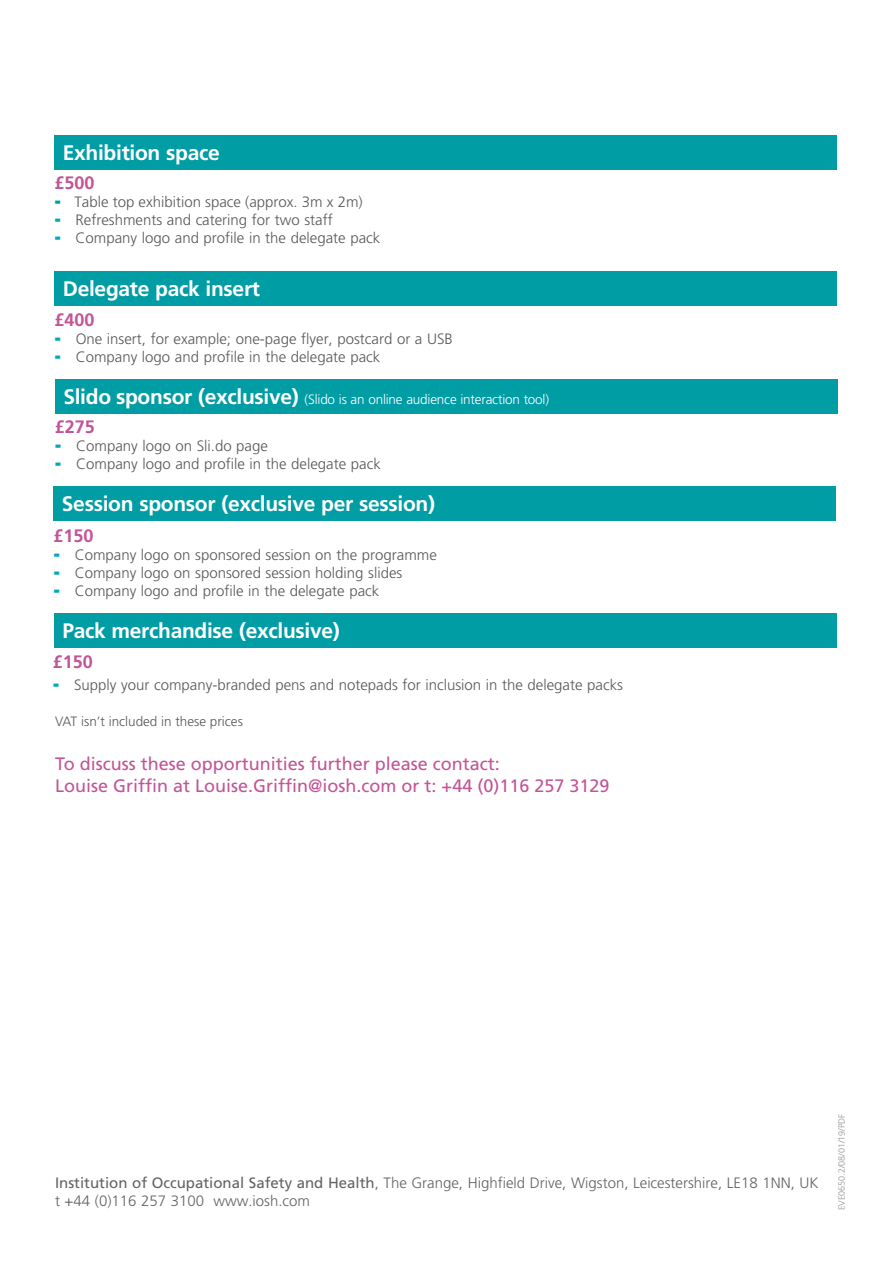
<style>
.page{position:relative;width:893px;height:1263px;background:#fff}
.page>*{position:absolute;margin:0;border:0;box-sizing:border-box;transform-origin:0 0}
._07_Body_copy_10_12{font:700 21px "Frutiger";letter-spacing:-.015em;color:#fff}
.t1{font:18px/22.5px "Frutiger";color:#c15598}
.t2{font:700 18px "Frutiger";color:#c15598}
.Bullet_body{font:300 15px "Frutiger";color:#57585a}
.t3{font:300 15px "Frutiger";color:#636366}
._07_Body_copy_10_12-2{font:300 13.5px "Frutiger";letter-spacing:-.015em;color:#fff}
.t4{font:300 13.5px "Frutiger";color:#57585a}
.t5{font:300 9px "Frutiger";color:#939598}
.s1{font-weight:900;font-size:18px;color:#009da5}
.s2{font-weight:900;font-size:18px;color:#00a8b9}
.s3{font-weight:700;font-size:21px}
.s4{font-weight:400}
</style>
<div class="page">
<div style="left:54px;top:135px;width:783px;height:34px;background:#009da5"></div>
<div style="left:54px;top:272px;width:783px;height:34px;background:#009da5"></div>
<div style="left:55px;top:379px;width:782px;height:34px;background:#009da5"></div>
<div style="left:53px;top:487px;width:783px;height:34px;background:#009da5"></div>
<div style="left:54px;top:613px;width:782px;height:34px;background:#009da5"></div>
<p class="_07_Body_copy_10_12" style="left:63px;top:140px;width:158px">Exhibition space</p>
<p class="t2" style="left:54px;top:172px;width:42px">£500</p>
<p class="Bullet_body" style="left:54px;top:193px;width:310px"><span class="s1">-</span> Table top exhibition space (approx. 3m x 2m)</p>
<p class="Bullet_body" style="left:54px;top:211px;width:280px"><span class="s2">-</span> Refreshments and catering for two staff</p>
<p class="Bullet_body" style="left:54px;top:229px;width:327px"><span class="s2">-</span> Company logo and profile in the delegate pack</p>
<p class="_07_Body_copy_10_12" style="left:63px;top:276px;width:199px">Delegate pack insert</p>
<p class="t2" style="left:54px;top:309px;width:42px">£400</p>
<p class="Bullet_body" style="left:54px;top:330px;width:400px"><span class="s2">-</span> One insert, for example; one-page flyer, postcard or a USB</p>
<p class="Bullet_body" style="left:54px;top:348px;width:327px"><span class="s2">-</span> Company logo and profile in the delegate pack</p>
<p class="_07_Body_copy_10_12-2" style="left:63px;top:391px;width:487px"><span class="s3">Slido sponsor (exclusive)</span> (Slido is an online audience interaction tool)</p>
<p class="t2" style="left:55px;top:416px;width:42px">£275</p>
<p class="Bullet_body" style="left:55px;top:437px;width:215px"><span class="s2">-</span> Company logo on Sli.do page</p>
<p class="Bullet_body" style="left:55px;top:455px;width:327px"><span class="s2">-</span> Company logo and profile in the delegate pack</p>
<p class="_07_Body_copy_10_12" style="left:62px;top:491px;width:375px">Session sponsor (exclusive per session)</p>
<p class="t2" style="left:53px;top:525px;width:42px">£150</p>
<p class="Bullet_body" style="left:53px;top:546px;width:385px"><span class="s2">-</span> Company logo on sponsored session on the programme</p>
<p class="Bullet_body" style="left:53px;top:564px;width:350px"><span class="s2">-</span> Company logo on sponsored session holding slides</p>
<p class="Bullet_body" style="left:53px;top:582px;width:327px"><span class="s2">-</span> Company logo and profile in the delegate pack</p>
<p class="_07_Body_copy_10_12" style="left:62px;top:618px;width:279px">Pack merchandise (exclusive)</p>
<p class="t2" style="left:53px;top:651px;width:42px">£150</p>
<p class="Bullet_body" style="left:53px;top:676px;width:572px"><span class="s2">-</span> Supply your company-branded pens and notepads for inclusion in the delegate packs</p>
<p class="t4" style="left:55px;top:713px;width:189px">VAT isn’t included in these prices</p>
<p class="t1" style="left:55px;top:752px;width:556px">To discuss these opportunities further please contact:<br>Louise Griffin at Louise.Griffin@iosh.com or t: +44 (0)116 257 3129</p>
<p class="t3" style="left:55px;top:1174px;width:765px"><span class="s4">Institution of Occupational Safety and Health</span>, The Grange, Highfield Drive, Wigston, Leicestershire, LE18 1NN, UK</p>
<p class="t3" style="left:55px;top:1192px;width:256px">t +44 (0)116 257 3100 www.iosh.com</p>
<p class="t5" style="left:837px;top:1210px;width:98px;rotate:-90deg">EVE0650.2/08/01/19/PDF</p>
</div>
